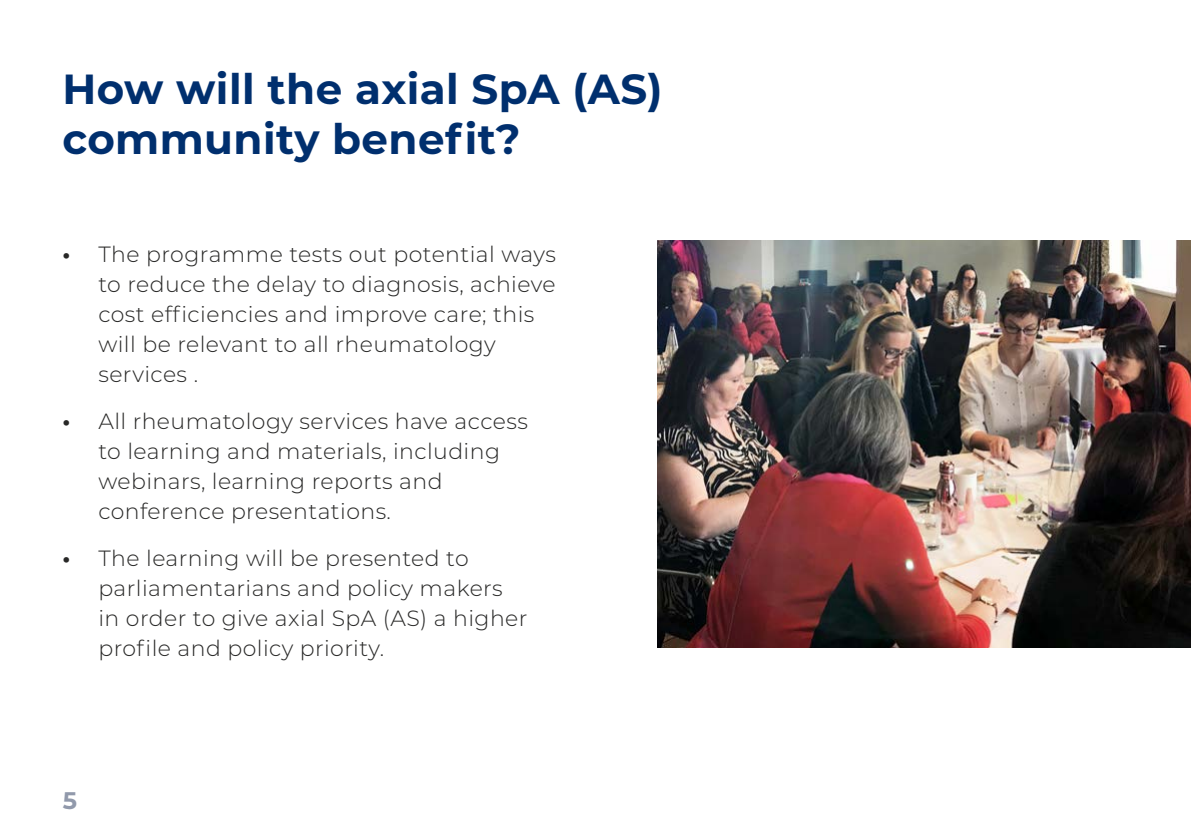
<style>
.page{position:relative;width:1191px;height:840px;background:#fff}
.page>*{position:absolute;margin:0;border:0;box-sizing:border-box;transform-origin:0 0}
.t1{font:700 42px/50.4px "Montserrat";letter-spacing:.01em;color:#002f6e}
.t2{font:700 24px "Montserrat";color:#9199ab}
.t3{font:300 22px/30px "Montserrat";letter-spacing:.02em;color:#282827}
.s1{font-weight:700}
</style>
<div class="page">
<img style="left:658px;top:240px;width:533px;height:406px">
<h1 class="t1" style="left:62px;top:61px;width:602px">How will the axial SpA (AS) community benefit?</h1>
<p class="t3" style="left:98px;top:238px;width:459px;text-indent:-36px"><span class="s1">•</span> The programme tests out potential ways to reduce the delay to diagnosis, achieve cost efficiencies and improve care; this will be relevant to all rheumatology services .</p>
<p class="t3" style="left:98px;top:405px;width:431px;text-indent:-36px"><span class="s1">•</span> All rheumatology services have access to learning and materials, including webinars, learning reports and conference presentations.</p>
<p class="t3" style="left:98px;top:542px;width:431px;text-indent:-36px"><span class="s1">•</span> The learning will be presented to parliamentarians and policy makers in order to give axial SpA (AS) a higher profile and policy priority.</p>
<p class="t2" style="left:63px;top:783px;width:16px">5</p>
</div>
